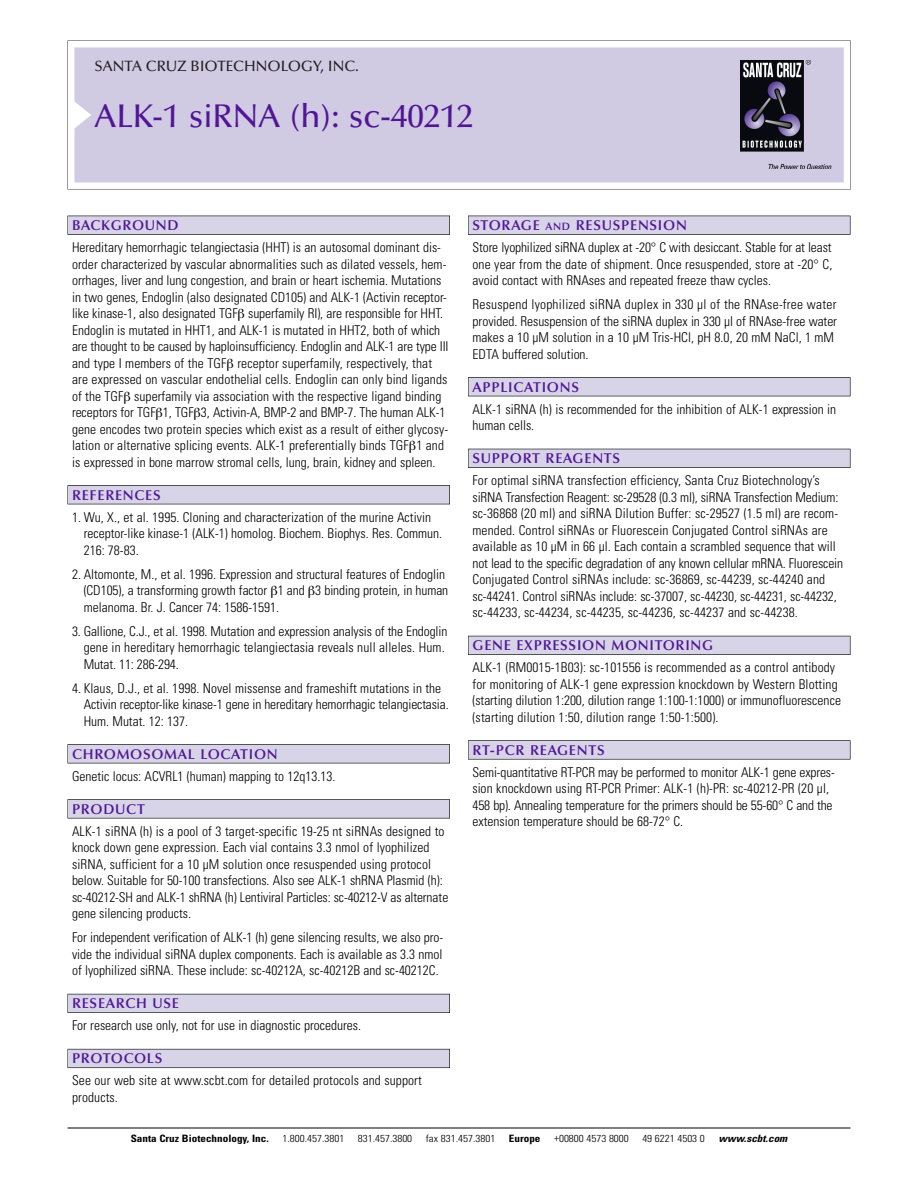
<style>
.page{position:relative;width:918px;height:1188px;background:#fff}
.page>*{position:absolute;margin:0;border:0;box-sizing:border-box;transform-origin:0 0}
.t1{font:500 33px "Optima";color:#511695}
.t2{font:500 15px "Optima";color:#231f20}
.t3{font:600 14.25px "Optima";letter-spacing:.05em;color:#511695}
.t4{font:300 condensed 13.5px/16.5px "Univers";color:#000}
.t5{font:300 condensed 10.2px "Univers";color:#000;scale:1.1 1}
.t6{font:700 condensed 10.2px "Univers";color:#000;scale:1.1 1}
.t7{font:italic 700 condensed 10.2px "Univers";color:#000;scale:1.1 1}
.s1{font-size:10.65px}
</style>
<div class="page">
<svg style="left:74px;top:41px;width:777px;height:148px"></svg>
<div style="left:74px;top:47px;width:770px;height:135px;background:#d1cae3"></div>
<img style="left:741px;top:60px;width:90px;height:108px">
<div style="left:68px;top:216px;width:382px;height:19px;background:#535256"></div>
<div style="left:68px;top:216px;width:381px;height:18px;background:#d7d4e8"></div>
<div style="left:68px;top:485px;width:382px;height:19px;background:#515155"></div>
<div style="left:68px;top:486px;width:381px;height:18px;background:#d7d4e8"></div>
<div style="left:68px;top:744px;width:382px;height:19px;background:#545357"></div>
<div style="left:68px;top:745px;width:381px;height:18px;background:#d7d4e8"></div>
<div style="left:68px;top:799px;width:382px;height:19px;background:#575659"></div>
<div style="left:68px;top:800px;width:381px;height:18px;background:#d7d4e8"></div>
<div style="left:68px;top:994px;width:382px;height:19px;background:#595860"></div>
<div style="left:68px;top:994px;width:381px;height:18px;background:#d7d4e8"></div>
<div style="left:68px;top:1049px;width:382px;height:19px;background:#64626c"></div>
<div style="left:68px;top:1049px;width:381px;height:18px;background:#d7d4e8"></div>
<div style="left:468px;top:216px;width:382px;height:19px;background:#535256"></div>
<div style="left:468px;top:216px;width:382px;height:18px;background:#d7d4e8"></div>
<div style="left:468px;top:377px;width:382px;height:19px;background:#515155"></div>
<div style="left:468px;top:378px;width:382px;height:18px;background:#d7d4e8"></div>
<div style="left:468px;top:449px;width:382px;height:19px;background:#515057"></div>
<div style="left:468px;top:449px;width:382px;height:18px;background:#d7d4e8"></div>
<div style="left:468px;top:636px;width:382px;height:19px;background:#535259"></div>
<div style="left:468px;top:636px;width:382px;height:18px;background:#d7d4e8"></div>
<svg style="left:468px;top:740px;width:382px;height:20px"></svg>
<div style="left:468px;top:741px;width:382px;height:18px;background:#d7d4e8"></div>
<hr style="left:68px;top:1128px;width:782px;height:1px;background:#000">
<p class="t2" style="left:94px;top:60px;width:266px">SANTA CRUZ BIOTECHNOLOGY, INC.</p>
<p class="t1" style="left:94px;top:102px;width:380px">ALK-1 siRNA (h): sc-40212</p>
<p class="t3" style="left:72px;top:219px;width:108px">BACKGROUND</p>
<p class="t4" style="left:72px;top:240px;width:378px">Hereditary hemorrhagic telangiectasia (HHT) is an autosomal dominant dis&shy;order characterized by vascular abnormalities such as dilated vessels, hem&shy;orrhages, liver and lung congestion, and brain or heart ischemia. Mutations in two genes, Endoglin (also designated CD105) and ALK-1 (Activin receptor&shy;like kinase-1, also designated TGF superfamily RI), are responsible for HHT.<br>Endoglin is mutated in HHT1, and ALK-1 is mutated in HHT2, both of which are thought to be caused by haploinsufficiency. Endoglin and ALK-1 are type III and type I members of the TGF receptor superfamily, respectively, that are expressed on vascular endothelial cells. Endoglin can only bind ligands of the TGF superfamily via association with the respective ligand binding receptors for TGF 1, TGF 3, Activin-A, BMP-2 and BMP-7. The human ALK-1 gene encodes two protein species which exist as a result of either glycosy&shy;lation or alternative splicing events. ALK-1 preferentially binds TGF 1 and is expressed in bone marrow stromal cells, lung, brain, kidney and spleen.</p>
<p class="t3" style="left:72px;top:489px;width:90px">REFERENCES</p>
<p class="t4" style="left:84px;top:510px;width:360px;text-indent:-12px">1. Wu, X., et al. 1995. Cloning and characterization of the murine Activin receptor-like kinase-1 (ALK-1) homolog. Biochem. Biophys. Res. Commun.<br>216: 78-83.</p>
<p class="t4" style="left:84px;top:567px;width:366px;text-indent:-12px">2. Altomonte, M., et al. 1996. Expression and structural features of Endoglin (CD105), a transforming growth factor 1 and 3 binding protein, in human melanoma. Br. J. Cancer 74: 1586-1591.</p>
<p class="t4" style="left:84px;top:624px;width:365px;text-indent:-12px">3. Gallione, C.J., et al. 1998. Mutation and expression analysis of the Endoglin gene in hereditary hemorrhagic telangiectasia reveals null alleles. Hum.<br>Mutat. 11: 286-294.</p>
<p class="t4" style="left:84px;top:681px;width:367px;text-indent:-12px">4. Klaus, D.J., et al. 1998. Novel missense and frameshift mutations in the<br>Activin receptor-like kinase-1 gene in hereditary hemorrhagic telangiectasia.<br>Hum. Mutat. 12: 137.</p>
<p class="t3" style="left:72px;top:748px;width:207px">CHROMOSOMAL LOCATION</p>
<p class="t4" style="left:72px;top:769px;width:265px">Genetic locus: ACVRL1 (human) mapping to 12q13.13.</p>
<p class="t3" style="left:72px;top:803px;width:74px">PRODUCT</p>
<p class="t4" style="left:72px;top:824px;width:378px">ALK-1 siRNA (h) is a pool of 3 target-specific 19-25 nt siRNAs designed to knock down gene expression. Each vial contains 3.3 nmol of lyophilized siRNA, sufficient for a 10 µM solution once resuspended using protocol below. Suitable for 50-100 transfections. Also see ALK-1 shRNA Plasmid (h): sc-40212-SH and ALK-1 shRNA (h) Lentiviral Particles: sc-40212-V as alternate gene silencing products.</p>
<p class="t4" style="left:72px;top:931px;width:373px;text-align:justify">For independent verification of ALK-1 (h) gene silencing results, we also pro&shy;vide the individual siRNA duplex components. Each is available as 3.3 nmol of lyophilized siRNA. These include: sc-40212A, sc-40212B and sc-40212C.</p>
<p class="t3" style="left:72px;top:997px;width:109px">RESEARCH USE</p>
<p class="t4" style="left:72px;top:1019px;width:291px">For research use only, not for use in diagnostic procedures.</p>
<p class="t3" style="left:72px;top:1053px;width:92px">PROTOCOLS</p>
<p class="t4" style="left:72px;top:1074px;width:351px">See our web site at www.scbt.com for detailed protocols and support products.</p>
<p class="t3" style="left:473px;top:219px;width:216px">STORAGE <span class="s1">AND</span> RESUSPENSION</p>
<p class="t4" style="left:473px;top:240px;width:361px;text-align:justify">Store lyophilized siRNA duplex at -20° C with desiccant. Stable for at least one year from the date of shipment. Once resuspended, store at -20° C, avoid contact with RNAses and repeated freeze thaw cycles.</p>
<p class="t4" style="left:473px;top:297px;width:366px">Resuspend lyophilized siRNA duplex in 330 µl of the RNAse-free water provided. Resuspension of the siRNA duplex in 330 µl of RNAse-free water makes a 10 µM solution in a 10 µM Tris-HCl, pH 8.0, 20 mM NaCl, 1 mM EDTA buffered solution.</p>
<p class="t3" style="left:473px;top:381px;width:108px">APPLICATIONS</p>
<p class="t4" style="left:473px;top:402px;width:365px">ALK-1 siRNA (h) is recommended for the inhibition of ALK-1 expression in human cells.</p>
<p class="t3" style="left:473px;top:452px;width:149px">SUPPORT REAGENTS</p>
<p class="t4" style="left:473px;top:474px;width:372px">For optimal siRNA transfection efficiency, Santa Cruz Biotechnology’s siRNA Transfection Reagent: sc-29528 (0.3 ml), siRNA Transfection Medium: sc-36868 (20 ml) and siRNA Dilution Buffer: sc-29527 (1.5 ml) are recom&shy;mended. Control siRNAs or Fluorescein Conjugated Control siRNAs are available as 10 µM in 66 µl. Each contain a scrambled sequence that will not lead to the specific degradation of any known cellular mRNA. Fluorescein Conjugated Control siRNAs include: sc-36869, sc-44239, sc-44240 and sc-44241. Control siRNAs include: sc-37007, sc-44230, sc-44231, sc-44232, sc-44233, sc-44234, sc-44235, sc-44236, sc-44237 and sc-44238.</p>
<p class="t3" style="left:473px;top:639px;width:242px">GENE EXPRESSION MONITORING</p>
<p class="t4" style="left:473px;top:661px;width:370px">ALK-1 (RM0015-1B03): sc-101556 is recommended as a control antibody for monitoring of ALK-1 gene expression knockdown by Western Blotting (starting dilution 1:200, dilution range 1:100-1:1000) or immunofluorescence (starting dilution 1:50, dilution range 1:50-1:500).</p>
<p class="t3" style="left:473px;top:744px;width:134px">RT-PCR REAGENTS</p>
<p class="t4" style="left:473px;top:765px;width:364px">Semi-quantitative RT-PCR may be performed to monitor ALK-1 gene expres&shy;sion knockdown using RT-PCR Primer: ALK-1 (h)-PR: sc-40212-PR (20 µl, 458 bp). Annealing temperature for the primers should be 55-60° C and the extension temperature should be 68-72° C.</p>
<p class="t6" style="left:131px;top:1135px;width:127px">Santa Cruz Biotechnology, Inc.</p>
<p class="t5" style="left:282px;top:1135px;width:58px">1.800.457.3801</p>
<p class="t5" style="left:358px;top:1135px;width:51px">831.457.3800</p>
<p class="t5" style="left:426px;top:1135px;width:65px">fax 831.457.3801</p>
<p class="t6" style="left:509px;top:1135px;width:30px">Europe</p>
<p class="t5" style="left:554px;top:1135px;width:69px">+00800 4573 8000</p>
<p class="t5" style="left:642px;top:1135px;width:58px">49 6221 4503 0</p>
<p class="t7" style="left:719px;top:1135px;width:66px">www.scbt.com</p>
</div>
